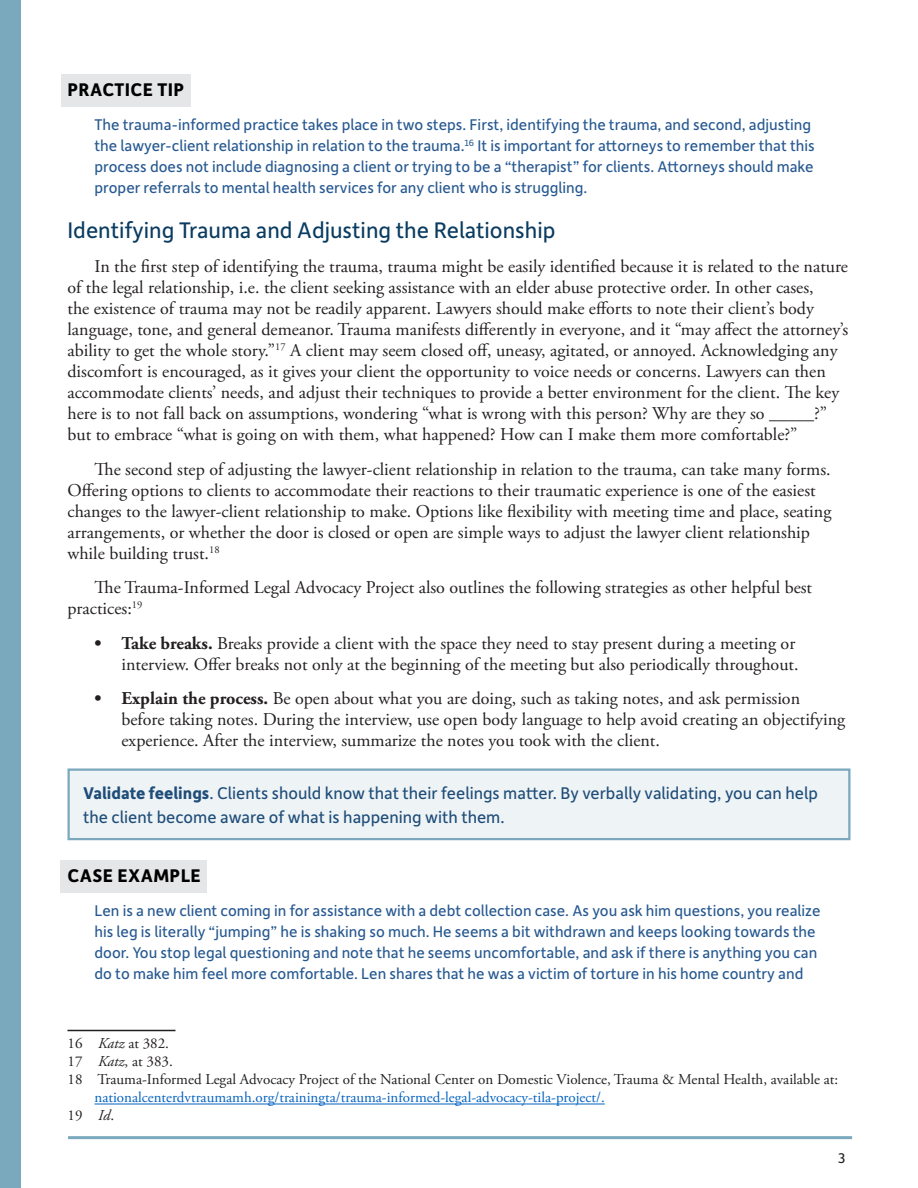
<style>
.page{position:relative;width:918px;height:1188px;background:#fff}
.page>*{position:absolute;margin:0;border:0;box-sizing:border-box;transform-origin:0 0}
.Section_Headers{font:24px "Depot New";color:#0a3c61}
.Examples{font:700 19.5px "Depot New";letter-spacing:.02em;color:#000}
.Body_Text{font:18px/21px "Adobe Garamond Pro";color:#231f20}
.t1{font:18px/24px "Depot New";color:#1f4d78}
.Examples_subtext{font:16.5px/21px "Depot New";color:#265890}
.Endnotes{font:15px/18px "Adobe Garamond Pro";color:#231f20}
.t2{font:15px "Depot New";color:#231f20}
.s1{font-weight:700}
.s2{font-style:italic}
.s3{color:#0563c1}
</style>
<div class="page">
<div style="left:1px;top:1px;width:20px;height:1187px;background:#7aa8bc"></div>
<hr style="left:70px;top:1136px;width:781px;height:3px;background:#7aa8bc">
<div style="left:61px;top:74px;width:130px;height:33px;background:#e5e6e7"></div>
<div style="left:61px;top:860px;width:146px;height:33px;background:#e5e6e7"></div>
<div style="left:69px;top:770px;width:780px;height:69px;background:#eef3f6"></div>
<div style="left:68px;top:768px;width:782px;height:72px;border:2px solid #7aa8bc"></div>
<hr style="left:68px;top:1030px;width:108px;height:1px;background:#231f20">
<hr style="left:94px;top:1104px;width:511px;height:1px;background:#0563c1">
<p class="Examples" style="left:68px;top:77px;width:118px">PRACTICE TIP</p>
<p class="Examples_subtext" style="left:94px;top:114px;width:722px">The trauma-informed practice takes place in two steps. First, identifying the trauma, and second, adjusting the lawyer-client relationship in relation to the trauma.<sup>16</sup> It is important for attorneys to remember that this process does not include diagnosing a client or trying to be a “therapist” for clients. Attorneys should make proper referrals to mental health services for any client who is struggling.</p>
<p class="Section_Headers" style="left:68px;top:214px;width:490px">Identifying Trauma and Adjusting the Relationship</p>
<p class="Body_Text" style="left:68px;top:257px;width:782px;text-indent:27px">In the first step of identifying the trauma, trauma might be easily identified because it is related to the nature of the legal relationship, i.e. the client seeking assistance with an elder abuse protective order. In other cases,<br>the existence of trauma may not be readily apparent. Lawyers should make efforts to note their client’s body language, tone, and general demeanor. Trauma manifests differently in everyone, and it “may affect the attorney’s ability to get the whole story.”<sup>17</sup> A client may seem closed off, uneasy, agitated, or annoyed. Acknowledging any discomfort is encouraged, as it gives your client the opportunity to voice needs or concerns. Lawyers can then accommodate clients’ needs, and adjust their techniques to provide a better environment for the client. The key here is to not fall back on assumptions, wondering “what is wrong with this person? Why are they so _____?” but to embrace “what is going on with them, what happened? How can I make them more comfortable?”</p>
<p class="Body_Text" style="left:68px;top:459px;width:765px;text-indent:27px">The second step of adjusting the lawyer-client relationship in relation to the trauma, can take many forms.<br>Offering options to clients to accommodate their reactions to their traumatic experience is one of the easiest changes to the lawyer-client relationship to make. Options like flexibility with meeting time and place, seating arrangements, or whether the door is closed or open are simple ways to adjust the lawyer client relationship while building trust.<sup>18</sup></p>
<p class="Body_Text" style="left:68px;top:578px;width:746px;text-indent:27px">The Trauma-Informed Legal Advocacy Project also outlines the following strategies as other helpful best practices:<sup>19</sup></p>
<p class="Body_Text" style="left:94px;top:633px;width:706px;text-align:right"><span class="s1">• Take breaks.</span> Breaks provide a client with the space they need to stay present during a meeting or interview. Offer breaks not only at the beginning of the meeting but also periodically throughout.</p>
<p class="Body_Text" style="left:122px;top:689px;width:725px;text-indent:-27px"><span class="s1">• Explain the process.</span> Be open about what you are doing, such as taking notes, and ask permission before taking notes. During the interview, use open body language to help avoid creating an objectifying experience. After the interview, summarize the notes you took with the client.</p>
<p class="t1" style="left:83px;top:781px;width:736px"><span class="s1">Validate feelings</span>. Clients should know that their feelings matter. By verbally validating, you can help the client become aware of what is happening with them.</p>
<p class="Examples" style="left:68px;top:863px;width:135px">CASE EXAMPLE</p>
<p class="Examples_subtext" style="left:94px;top:900px;width:728px">Len is a new client coming in for assistance with a debt collection case. As you ask him questions, you realize his leg is literally “jumping” he is shaking so much. He seems a bit withdrawn and keeps looking towards the door. You stop legal questioning and note that he seems uncomfortable, and ask if there is anything you can do to make him feel more comfortable. Len shares that he was a victim of torture in his home country and</p>
<p class="Endnotes" style="left:68px;top:1035px;width:103px">16 <span class="s2">Katz</span> at 382.</p>
<p class="Endnotes" style="left:68px;top:1053px;width:107px">17 <span class="s2">Katz</span>, at 383.</p>
<p class="Endnotes" style="left:94px;top:1071px;width:745px;text-indent:-27px">18 Trauma-Informed Legal Advocacy Project of the National Center on Domestic Violence, Trauma &amp; Mental Health, available at: <span class="s3">nationalcenterdvtraumamh.org/trainingta/trauma-informed-legal-advocacy-tila-project/.</span></p>
<p class="Endnotes" style="left:68px;top:1107px;width:48px">19 <span class="s2">Id</span>.</p>
<p class="t2" style="left:838px;top:1148px;width:9px">3</p>
</div>
